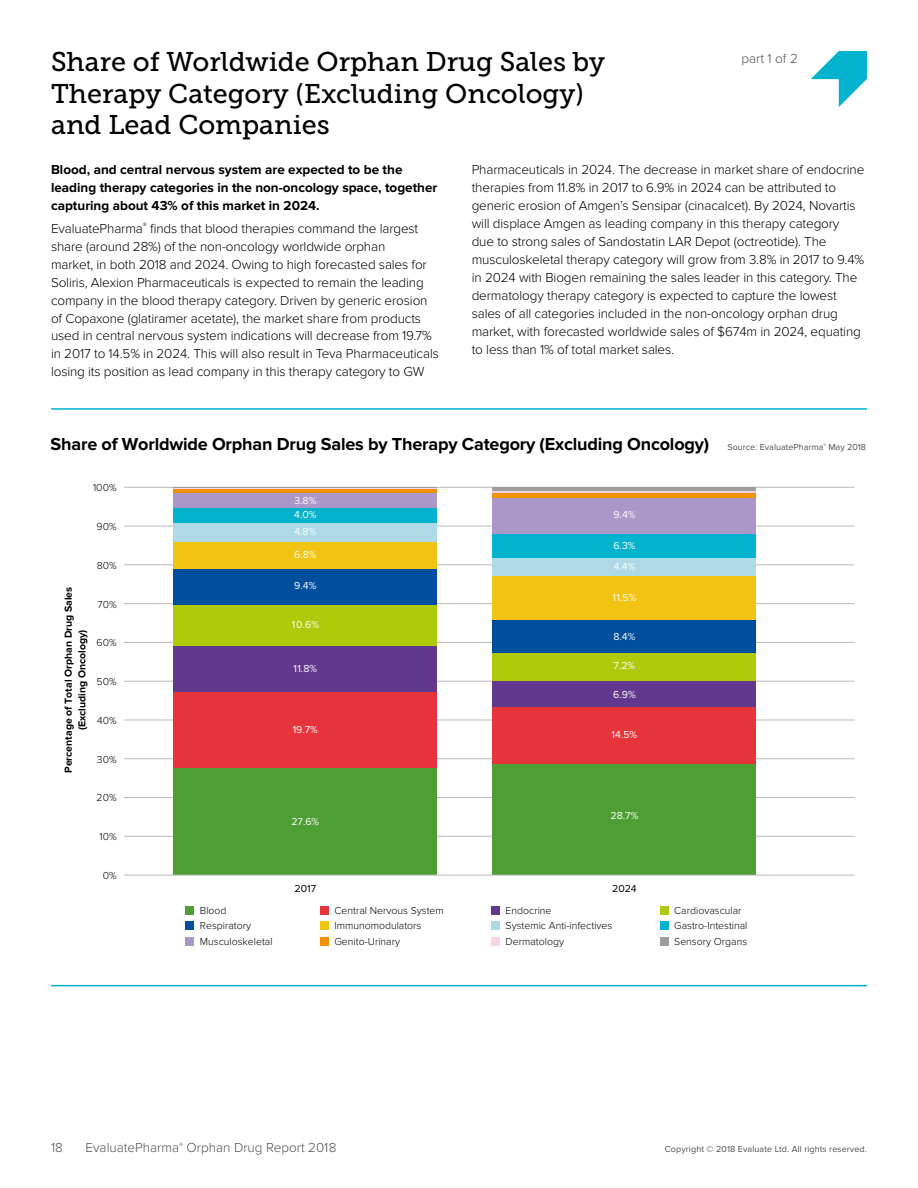
<style>
.page{position:relative;width:918px;height:1188px;background:#fff}
.page>*{position:absolute;margin:0;border:0;box-sizing:border-box;transform-origin:0 0}
.t1{font:27px/31.5px "Museo Slab 500";color:#000}
.t2{font:700 18px "Proxima Nova";letter-spacing:-.01em;color:#000}
.t3{font:300 13.5px/18px "Proxima Nova";letter-spacing:-.01em;color:#000}
.t4{font:700 13.5px/18px "Proxima Nova";color:#000}
.t5{font:300 13.5px "Proxima Nova";color:#514d54}
.t6{font:300 10.5px/15.5px "Proxima Nova";color:#000}
.t7{font:10.5px "Proxima Nova";color:#fff}
.t8{font:700 10.5px/13.5px "Proxima Nova";color:#000;text-align:center}
.t9{font:10.5px "Proxima Nova";color:#000}
.t10{font:9px "Proxima Nova";letter-spacing:.01em;color:#514d54}
</style>
<div class="page">
<svg style="left:811px;top:51px;width:56px;height:56px"></svg>
<hr style="left:124px;top:758px;width:730px;height:1px;background:#bab8bc">
<hr style="left:124px;top:836px;width:730px;height:1px;background:#bab8bc">
<hr style="left:124px;top:797px;width:730px;height:1px;background:#bab8bc">
<hr style="left:124px;top:720px;width:730px;height:1px;background:#bab8bc">
<hr style="left:124px;top:681px;width:730px;height:1px;background:#bab8bc">
<hr style="left:124px;top:642px;width:730px;height:1px;background:#bab8bc">
<hr style="left:124px;top:603px;width:730px;height:1px;background:#bab8bc">
<hr style="left:124px;top:564px;width:730px;height:1px;background:#bab8bc">
<hr style="left:124px;top:487px;width:730px;height:1px;background:#bab8bc">
<hr style="left:124px;top:526px;width:730px;height:1px;background:#bab8bc">
<hr style="left:51px;top:408px;width:816px;height:2px;background:#03b3cd">
<hr style="left:51px;top:985px;width:816px;height:1px;background:#03b3cd">
<div style="left:174px;top:768px;width:263px;height:107px;background:#4d9f34"></div>
<div style="left:174px;top:692px;width:263px;height:76px;background:#e7343b"></div>
<div style="left:174px;top:646px;width:263px;height:46px;background:#61388e"></div>
<div style="left:174px;top:605px;width:263px;height:41px;background:#afca0b"></div>
<div style="left:174px;top:569px;width:263px;height:36px;background:#004f9f"></div>
<div style="left:174px;top:542px;width:263px;height:27px;background:#f1c413"></div>
<div style="left:174px;top:523px;width:263px;height:19px;background:#aedae8"></div>
<div style="left:174px;top:507px;width:263px;height:16px;background:#03b3cd"></div>
<div style="left:174px;top:493px;width:263px;height:14px;background:#ab97c8"></div>
<hr style="left:174px;top:489px;width:263px;height:4px;background:#f39200">
<hr style="left:174px;top:488px;width:263px;height:1px;background:#f9d3e6">
<hr style="left:174px;top:487px;width:263px;height:1px;background:#9d9d9c">
<div style="left:493px;top:764px;width:263px;height:111px;background:#4d9f34"></div>
<div style="left:493px;top:707px;width:263px;height:57px;background:#e7343b"></div>
<div style="left:493px;top:680px;width:263px;height:27px;background:#61388e"></div>
<div style="left:493px;top:653px;width:263px;height:27px;background:#afca0b"></div>
<div style="left:493px;top:620px;width:263px;height:33px;background:#004f9f"></div>
<div style="left:493px;top:575px;width:263px;height:45px;background:#f1c413"></div>
<div style="left:493px;top:558px;width:263px;height:17px;background:#aedae8"></div>
<div style="left:493px;top:534px;width:263px;height:24px;background:#03b3cd"></div>
<div style="left:493px;top:497px;width:263px;height:37px;background:#ab97c8"></div>
<hr style="left:493px;top:493px;width:263px;height:4px;background:#f39200">
<hr style="left:493px;top:491px;width:263px;height:2px;background:#f9d3e6">
<hr style="left:493px;top:487px;width:263px;height:4px;background:#9d9d9c">
<div style="left:185px;top:906px;width:9px;height:9px;background:#4d9f34"></div>
<div style="left:185px;top:921px;width:9px;height:9px;background:#004f9f"></div>
<div style="left:185px;top:937px;width:9px;height:8px;background:#ab97c8"></div>
<div style="left:320px;top:906px;width:9px;height:9px;background:#e7343b"></div>
<div style="left:320px;top:921px;width:9px;height:9px;background:#f1c413"></div>
<div style="left:320px;top:937px;width:9px;height:8px;background:#f39200"></div>
<div style="left:660px;top:906px;width:8px;height:9px;background:#afca0b"></div>
<div style="left:660px;top:921px;width:8px;height:9px;background:#03b3cd"></div>
<div style="left:660px;top:937px;width:8px;height:9px;background:#9d9d9c"></div>
<div style="left:491px;top:906px;width:9px;height:9px;background:#61388e"></div>
<div style="left:491px;top:921px;width:9px;height:9px;background:#aedae8"></div>
<div style="left:491px;top:937px;width:9px;height:8px;background:#f9d3e6"></div>
<hr style="left:124px;top:875px;width:730px;height:1px;background:#bab8bc">
<h1 class="t1" style="left:51px;top:46px;width:556px">Share of Worldwide Orphan Drug Sales by<br>Therapy Category (Excluding Oncology) and Lead Companies</h1>
<p class="t4" style="left:51px;top:161px;width:388px">Blood, and central nervous system are expected to be the leading therapy categories in the non-oncology space, together capturing about 43% of this market in 2024.</p>
<p class="t3" style="left:51px;top:219px;width:389px">EvaluatePharma<sup>®</sup> finds that blood therapies command the largest share (around 28%) of the non-oncology worldwide orphan<br>market, in both 2018 and 2024. Owing to high forecasted sales for Soliris, Alexion Pharmaceuticals is expected to remain the leading company in the blood therapy category. Driven by generic erosion of Copaxone (glatiramer acetate), the market share from products used in central nervous system indications will decrease from 19.7% in 2017 to 14.5% in 2024. This will also result in Teva Pharmaceuticals losing its position as lead company in this therapy category to GW</p>
<p class="t5" style="left:741px;top:51px;width:58px">part 1 of 2</p>
<p class="t3" style="left:472px;top:161px;width:394px">Pharmaceuticals in 2024. The decrease in market share of endocrine therapies from 11.8% in 2017 to 6.9% in 2024 can be attributed to generic erosion of Amgen’s Sensipar (cinacalcet). By 2024, Novartis will displace Amgen as leading company in this therapy category due to strong sales of Sandostatin LAR Depot (octreotide). The musculoskeletal therapy category will grow from 3.8% in 2017 to 9.4% in 2024 with Biogen remaining the sales leader in this category. The dermatology therapy category is expected to capture the lowest sales of all categories included in the non-oncology orphan drug market, with forecasted worldwide sales of $674m in 2024, equating to less than 1% of total market sales.</p>
<h2 class="t2" style="left:51px;top:433px;width:660px">Share of Worldwide Orphan Drug Sales by Therapy Category (Excluding Oncology)</h2>
<p class="t6" style="left:93px;top:480px;width:25px">100%</p>
<p class="t6" style="left:97px;top:519px;width:22px">90%</p>
<p class="t8" style="left:62px;top:773px;width:188px;rotate:-90deg">Percentage of Total Orphan Drug Sales (Excluding Oncology)</p>
<p class="t6" style="left:97px;top:558px;width:21px">80%</p>
<p class="t6" style="left:97px;top:596px;width:21px">70%</p>
<p class="t6" style="left:97px;top:635px;width:22px">60%</p>
<p class="t6" style="left:97px;top:674px;width:22px">50%</p>
<p class="t6" style="left:97px;top:713px;width:21px">40%</p>
<p class="t6" style="left:97px;top:752px;width:21px">30%</p>
<p class="t6" style="left:97px;top:790px;width:22px">20%</p>
<p class="t6" style="left:99px;top:829px;width:19px">10%</p>
<p class="t6" style="left:103px;top:868px;width:15px">0%</p>
<p class="t7" style="left:294px;top:494px;width:24px">3.8%</p>
<p class="t7" style="left:294px;top:526px;width:24px">4.8%</p>
<p class="t7" style="left:294px;top:509px;width:24px">4.0%</p>
<p class="t7" style="left:294px;top:549px;width:24px">6.8%</p>
<p class="t7" style="left:294px;top:580px;width:24px">9.4%</p>
<p class="t7" style="left:292px;top:618px;width:29px">10.6%</p>
<p class="t7" style="left:294px;top:662px;width:25px">11.8%</p>
<p class="t7" style="left:293px;top:723px;width:27px">19.7%</p>
<p class="t7" style="left:291px;top:815px;width:29px">27.6%</p>
<p class="t9" style="left:295px;top:882px;width:23px">2017</p>
<p class="t7" style="left:613px;top:508px;width:24px">9.4%</p>
<p class="t7" style="left:613px;top:539px;width:24px">6.3%</p>
<p class="t7" style="left:614px;top:561px;width:23px">4.4%</p>
<p class="t7" style="left:612px;top:592px;width:26px">11.5%</p>
<p class="t7" style="left:613px;top:630px;width:24px">8.4%</p>
<p class="t7" style="left:614px;top:660px;width:23px">7.2%</p>
<p class="t7" style="left:613px;top:688px;width:24px">6.9%</p>
<p class="t7" style="left:612px;top:729px;width:27px">14.5%</p>
<p class="t7" style="left:611px;top:809px;width:29px">28.7%</p>
<p class="t9" style="left:612px;top:882px;width:26px">2024</p>
<p class="t10" style="left:727px;top:442px;width:140px">Source: EvaluatePharma<sup>®</sup> May 2018</p>
<p class="t6" style="left:200px;top:903px;width:74px">Blood<br>Respiratory<br>Musculoskeletal</p>
<p class="t6" style="left:334px;top:903px;width:111px">Central Nervous System<br>Immunomodulators<br>Genito-Urinary</p>
<p class="t6" style="left:674px;top:903px;width:75px">Cardiovascular<br>Gastro-Intestinal<br>Sensory Organs</p>
<p class="t6" style="left:506px;top:903px;width:108px">Endocrine<br>Systemic Anti-infectives<br>Dermatology</p>
<p class="t5" style="left:86px;top:1140px;width:253px">EvaluatePharma<sup>®</sup> Orphan Drug Report 2018</p>
<p class="t5" style="left:51px;top:1140px;width:13px">18</p>
<p class="t10" style="left:665px;top:1144px;width:204px">Copyright © 2018 Evaluate Ltd. All rights reserved.</p>
</div>
